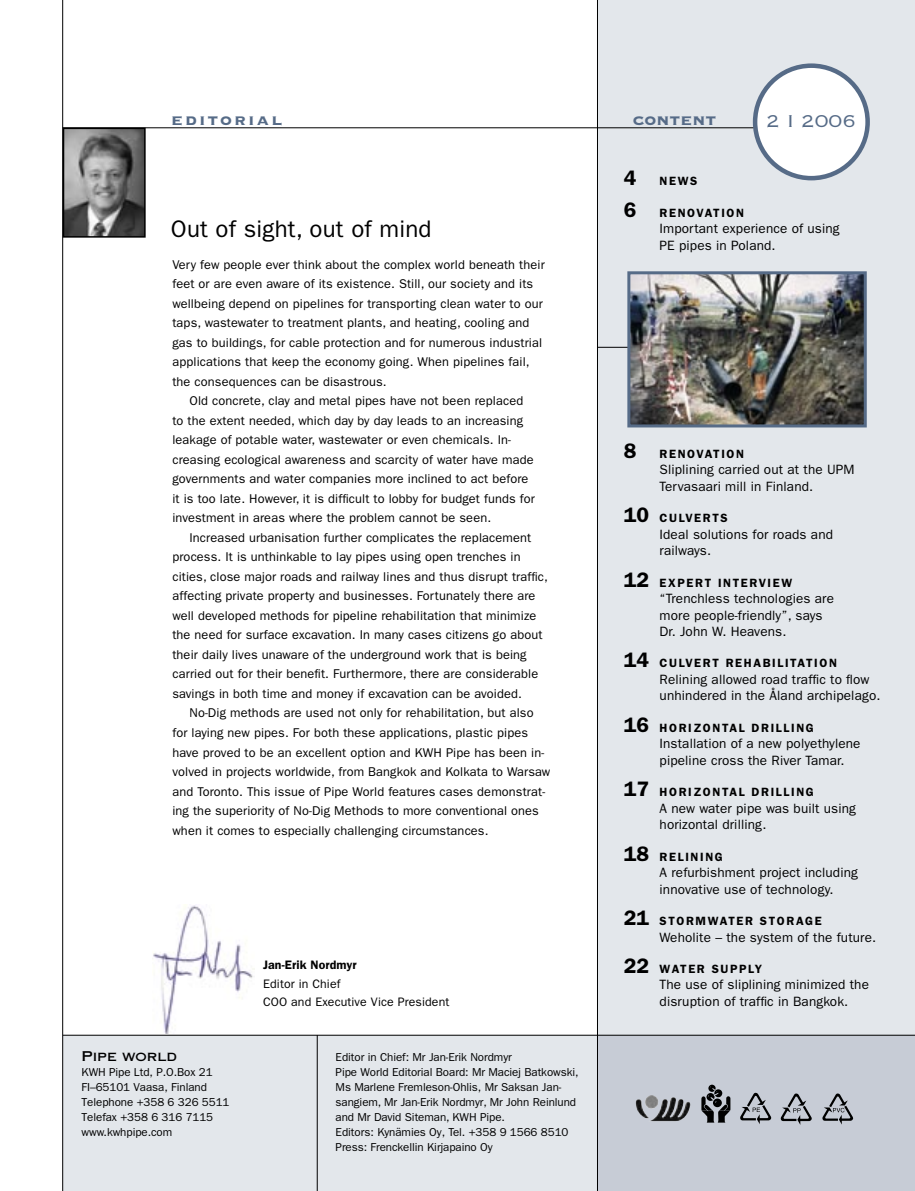
<style>
.page{position:relative;width:915px;height:1191px;background:#fff}
.page>*{position:absolute;margin:0;border:0;box-sizing:border-box;transform-origin:0 0}
.t1{font:24px "Franklin Gothic";letter-spacing:.01em;color:#000}
.t2{font:22.5px "Copperplate Gothic Std 32 BC";color:#566b87}
.t3{font:19.5px "Copperplate Thirty Three BC";letter-spacing:.1em;color:#566b87}
.t4{font:19.5px "Copperplate Thirty Three BC";color:#566b87}
.t5{font:13.5px/16.5px "Franklin Gothic";letter-spacing:.01em;color:#000}
.t6{font:13.5px "Copperplate Gothic Std 31 AB";color:#000}
.t7{font:12.75px "Franklin Gothic";letter-spacing:.01em;color:#000}
.t8{font:12.3px/18.6px "Franklin Gothic";letter-spacing:.01em;color:#000}
.t9{font:600 12.3px "Franklin Gothic";letter-spacing:.01em;color:#000}
.t10{font:600 12px "Franklin Gothic";letter-spacing:.135em;color:#000}
.t11{font:11.55px/15px "Franklin Gothic";letter-spacing:-.005em;color:#000}
.s1{font-size:21px}
</style>
<div class="page">
<div style="left:597px;top:0;width:317px;height:1121px;background:#e3e7eb"></div>
<div style="left:554px;top:1035px;width:360px;height:156px;background:#c7ccd6"></div>
<div style="left:63px;top:1035px;width:534px;height:156px;background:#e3e7eb"></div>
<hr style="left:597px;top:0;width:1px;height:1191px;background:#000">
<hr style="left:63px;top:1035px;width:851px;height:1px;background:#000">
<hr style="left:62px;top:0;width:1px;height:1191px;background:#000">
<div style="left:754px;top:66px;width:113px;height:112px;background:#fff;border-radius:50%"></div>
<div style="left:752px;top:63px;width:117px;height:117px;border:4px solid #566b87;border-radius:50%"></div>
<img style="left:631px;top:275px;width:231px;height:148px">
<hr style="left:597px;top:347px;width:32px;height:1px;background:#000">
<hr style="left:317px;top:1035px;width:1px;height:156px;background:#000">
<hr style="left:63px;top:127px;width:690px;height:1px;background:#000">
<svg style="left:822px;top:1093px;width:31px;height:31px"></svg>
<svg style="left:780px;top:1093px;width:31px;height:31px"></svg>
<svg style="left:740px;top:1092px;width:31px;height:32px"></svg>
<svg style="left:701px;top:1084px;width:29px;height:38px"></svg>
<img style="left:644px;top:1095px;width:33px;height:22px">
<div style="left:627px;top:271px;width:239px;height:156px;border:3px solid #566b87"></div>
<img style="left:153px;top:904px;width:101px;height:129px">
<img style="left:66px;top:131px;width:77px;height:104px">
<div style="left:63px;top:128px;width:83px;height:110px;border:2px solid #000"></div>
<h3 class="t3" style="left:171px;top:110px;width:112px">editorial</h3>
<h3 class="t4" style="left:632px;top:110px;width:85px">content</h3>
<h2 class="t2" style="left:765px;top:109px;width:91px">2 I 2006</h2>
<h1 class="t1" style="left:171px;top:215px;width:262px">Out of sight, out of mind</h1>
<p class="t7" style="left:172px;top:257px;width:374px">Very few people ever think about the complex world beneath their</p>
<p class="t7" style="left:172px;top:277px;width:362px">feet or are even aware of its existence. Still, our society and its</p>
<p class="t7" style="left:172px;top:296px;width:372px">wellbeing depend on pipelines for transporting clean water to our</p>
<p class="t7" style="left:172px;top:316px;width:358px">taps, wastewater to treatment plants, and heating, cooling and</p>
<p class="t7" style="left:172px;top:335px;width:371px">gas to buildings, for cable protection and for numerous industrial</p>
<p class="t7" style="left:172px;top:355px;width:359px">applications that keep the economy going. When pipelines fail,</p>
<p class="t7" style="left:172px;top:374px;width:216px">the consequences can be disastrous.</p>
<p class="t7" style="left:189px;top:394px;width:335px">Old concrete, clay and metal pipes have not been replaced</p>
<p class="t7" style="left:172px;top:413px;width:352px">to the extent needed, which day by day leads to an increasing</p>
<p class="t7" style="left:172px;top:433px;width:340px">leakage of potable water, wastewater or even chemicals. In-</p>
<p class="t7" style="left:172px;top:452px;width:362px">creasing ecological awareness and scarcity of water have made</p>
<p class="t7" style="left:172px;top:472px;width:357px">governments and water companies more inclined to act before</p>
<p class="t7" style="left:172px;top:491px;width:364px">it is too late. However, it is difficult to lobby for budget funds for</p>
<p class="t7" style="left:172px;top:511px;width:320px">investment in areas where the problem cannot be seen.</p>
<p class="t7" style="left:189px;top:530px;width:343px">Increased urbanisation further complicates the replacement</p>
<p class="t7" style="left:172px;top:550px;width:349px">process. It is unthinkable to lay pipes using open trenches in</p>
<p class="t7" style="left:172px;top:569px;width:377px">cities, close major roads and railway lines and thus disrupt traffic,</p>
<p class="t7" style="left:172px;top:589px;width:364px">affecting private property and businesses. Fortunately there are</p>
<p class="t7" style="left:172px;top:608px;width:365px">well developed methods for pipeline rehabilitation that minimize</p>
<p class="t7" style="left:172px;top:628px;width:371px">the need for surface excavation. In many cases citizens go about</p>
<p class="t7" style="left:172px;top:647px;width:355px">their daily lives unaware of the underground work that is being</p>
<p class="t7" style="left:172px;top:667px;width:367px">carried out for their benefit. Furthermore, there are considerable</p>
<p class="t7" style="left:172px;top:686px;width:351px">savings in both time and money if excavation can be avoided.</p>
<p class="t7" style="left:189px;top:706px;width:345px">No-Dig methods are used not only for rehabilitation, but also</p>
<p class="t7" style="left:172px;top:725px;width:357px">for laying new pipes. For both these applications, plastic pipes</p>
<p class="t7" style="left:172px;top:745px;width:373px">have proved to be an excellent option and KWH Pipe has been in-</p>
<p class="t7" style="left:172px;top:764px;width:379px">volved in projects worldwide, from Bangkok and Kolkata to Warsaw</p>
<p class="t7" style="left:172px;top:784px;width:374px">and Toronto. This issue of Pipe World features cases demonstrat-</p>
<p class="t7" style="left:172px;top:803px;width:368px">ing the superiority of No-Dig Methods to more conventional ones</p>
<p class="t7" style="left:172px;top:823px;width:317px">when it comes to especially challenging circumstances.</p>
<p class="t6" style="left:81px;top:1048px;width:97px">Pipe world</p>
<p class="t11" style="left:81px;top:1065px;width:149px">KWH Pipe Ltd, P.O.Box 21<br>FI–65101 Vaasa, Finland<br>Telephone +358 6 326 5511<br>Telefax +358 6 316 7115 www.kwhpipe.com</p>
<p class="t9" style="left:263px;top:957px;width:95px">Jan-Erik Nordmyr</p>
<p class="t8" style="left:263px;top:974px;width:188px">Editor in Chief<br>COO and Executive Vice President</p>
<p class="t11" style="left:335px;top:1049px;width:244px">Editor in Chief: Mr Jan-Erik Nordmyr<br>Pipe World Editorial Board: Mr Maciej Batkowski, Ms Marlene Fremleson-Ohlis, Mr Saksan Jan&shy;sangiem, Mr Jan-Erik Nordmyr, Mr John Reinlund and Mr David Siteman, KWH Pipe.<br>Editors: Kynämies Oy, Tel. +358 9 1566 8510<br>Press: Frenckellin Kirjapaino Oy</p>
<p class="t10" style="left:623px;top:174px;width:75px"><span class="s1">4</span> NEWS</p>
<p class="t10" style="left:623px;top:206px;width:122px"><span class="s1">6</span> RENOVATION</p>
<p class="t5" style="left:659px;top:221px;width:181px">Important experience of using<br>PE pipes in Poland.</p>
<p class="t10" style="left:623px;top:446px;width:122px"><span class="s1">8</span> RENOVATION</p>
<p class="t5" style="left:659px;top:461px;width:196px">Sliplining carried out at the UPM<br>Tervasaari mill in Finland.</p>
<p class="t10" style="left:623px;top:511px;width:105px"><span class="s1">10</span> CULVERTS</p>
<p class="t5" style="left:659px;top:526px;width:175px">Ideal solutions for roads and railways.</p>
<p class="t10" style="left:623px;top:575px;width:170px"><span class="s1">12</span> EXPERT INTERVIEW</p>
<p class="t5" style="left:659px;top:590px;width:176px">“Trenchless technologies are more people-friendly”, says<br>Dr. John W. Heavens.</p>
<p class="t10" style="left:623px;top:656px;width:214px"><span class="s1">14</span> CULVERT REHABILITATION</p>
<p class="t5" style="left:659px;top:671px;width:222px">Relining allowed road traffic to flow unhindered in the Åland archipelago.</p>
<p class="t10" style="left:623px;top:720px;width:191px"><span class="s1">16</span> HORIZONTAL DRILLING</p>
<p class="t5" style="left:659px;top:735px;width:202px">Installation of a new polyethylene pipeline cross the River Tamar.</p>
<p class="t10" style="left:623px;top:785px;width:191px"><span class="s1">17</span> HORIZONTAL DRILLING</p>
<p class="t5" style="left:659px;top:800px;width:198px">A new water pipe was built using horizontal drilling.</p>
<p class="t10" style="left:623px;top:849px;width:100px"><span class="s1">18</span> RELINING</p>
<p class="t5" style="left:659px;top:864px;width:200px">A refurbishment project including innovative use of technology.</p>
<p class="t10" style="left:623px;top:913px;width:199px"><span class="s1">21</span> STORMWATER STORAGE</p>
<p class="t5" style="left:659px;top:928px;width:218px">Weholite – the system of the future.</p>
<p class="t10" style="left:623px;top:961px;width:140px"><span class="s1">22</span> WATER SUPPLY</p>
<p class="t5" style="left:659px;top:976px;width:211px">The use of sliplining minimized the disruption of traffic in Bangkok.</p>
</div>
